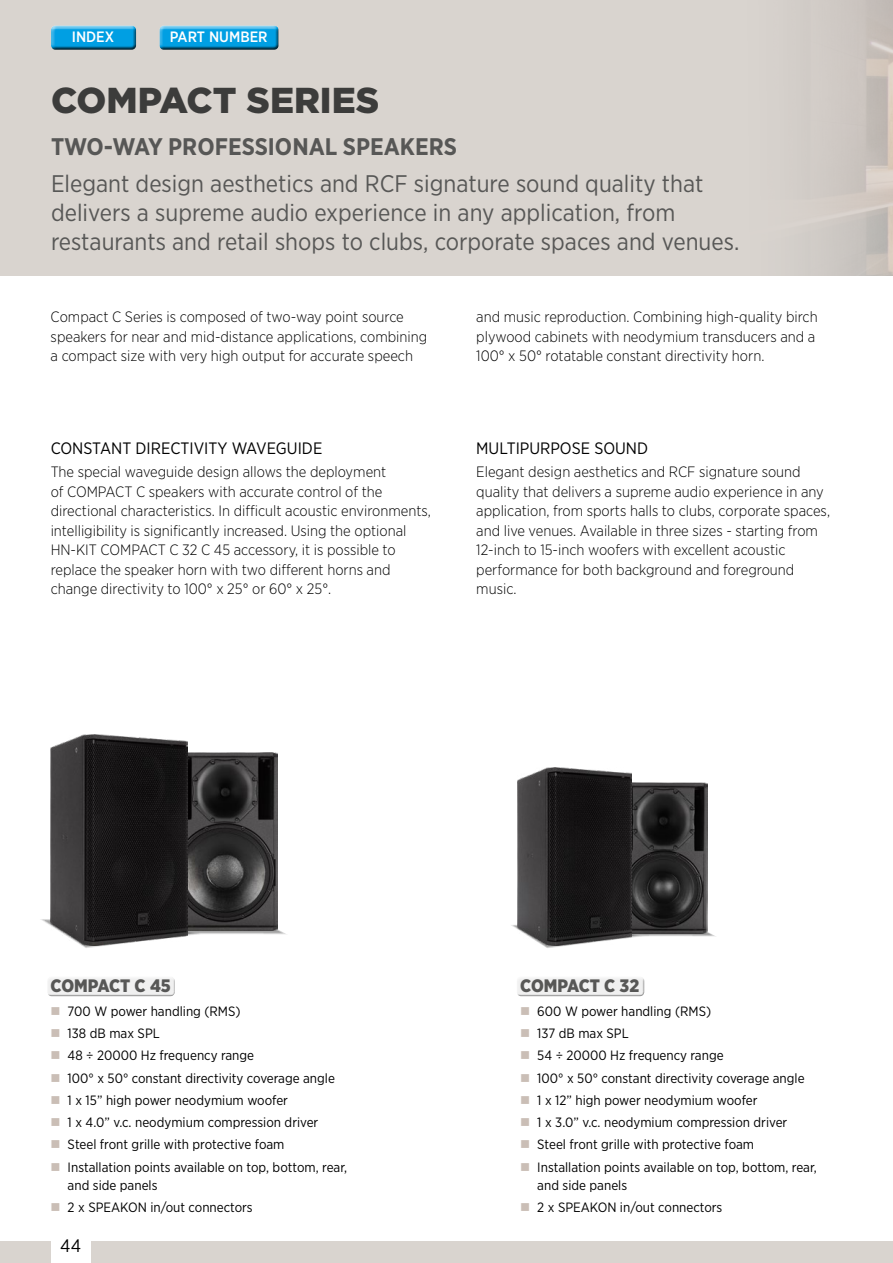
<style>
.page{position:relative;width:893px;height:1263px;background:#fff}
.page>*{position:absolute;margin:0;border:0;box-sizing:border-box;transform-origin:0 0}
.t1{font:900 36px "Gotham";color:#3c3c3b}
.t2{font:24px/28.8px "Gotham Narrow";color:#575756}
.t3{font:700 24px "Gotham Narrow";color:#575756}
.t4{font:900 18px "Gotham Narrow";color:#575756}
.t5{font:18px "Gotham Narrow";color:#000}
.t6{font:16.5px "Gotham Narrow";color:#000}
.t7{font:300 15px/19.5px "Gotham Narrow";color:#000}
.t8{font:500 15px "Gotham Narrow";color:#fff}
.t9{font:13.5px/22.2px "Gotham Narrow";color:#000}
</style>
<div class="page">
<div style="left:46px;top:977px;width:131px;height:19px;background:#000;opacity:.75"></div>
<div style="left:515px;top:977px;width:132px;height:19px;background:#000;opacity:.75"></div>
<div style="left:0;top:1242px;width:893px;height:21px;background:#d9d4cf"></div>
<div style="left:51px;top:1228px;width:39px;height:35px;background:#fff"></div>
<div style="left:0;top:0;width:893px;height:275px;background:#d9d4cf"></div>
<svg style="left:41px;top:919px;width:245px;height:29px"></svg>
<svg style="left:511px;top:923px;width:205px;height:25px"></svg>
<img style="left:188px;top:752px;width:89px;height:179px">
<img style="left:631px;top:782px;width:76px;height:152px">
<img style="left:51px;top:735px;width:137px;height:210px">
<img style="left:517px;top:767px;width:114px;height:179px">
<div style="left:157px;top:25px;width:126px;height:29px;background:#000;opacity:.75"></div>
<div style="left:48px;top:25px;width:92px;height:29px;background:#000;opacity:.75"></div>
<p class="t8" style="left:72px;top:27px;width:44px">INDEX</p>
<p class="t8" style="left:170px;top:27px;width:99px">PART NUMBER</p>
<h1 class="t1" style="left:51px;top:76px;width:330px">COMPACT SERIES</h1>
<h2 class="t3" style="left:51px;top:131px;width:407px">TWO-WAY PROFESSIONAL SPEAKERS</h2>
<h2 class="t2" style="left:51px;top:169px;width:690px">Elegant design aesthetics and RCF signature sound quality that delivers a supreme audio experience in any application, from restaurants and retail shops to clubs, corporate spaces and venues.</h2>
<p class="t7" style="left:51px;top:307px;width:378px">Compact C Series is composed of two-way point source speakers for near and mid-distance applications, combining a compact size with very high output for accurate speech</p>
<p class="t7" style="left:476px;top:307px;width:343px">and music reproduction. Combining high-quality birch plywood cabinets with neodymium transducers and a<br>100° x 50° rotatable constant directivity horn.</p>
<p class="t6" style="left:51px;top:437px;width:273px">CONSTANT DIRECTIVITY WAVEGUIDE</p>
<p class="t7" style="left:51px;top:462px;width:382px">The special waveguide design allows the deployment<br>of COMPACT C speakers with accurate control of the directional characteristics. In difficult acoustic environments, intelligibility is significantly increased. Using the optional HN-KIT COMPACT C 32 C 45 accessory, it is possible to replace the speaker horn with two different horns and change directivity to 100° x 25° or 60° x 25°.</p>
<p class="t6" style="left:476px;top:437px;width:173px">MULTIPURPOSE SOUND</p>
<p class="t7" style="left:476px;top:462px;width:355px">Elegant design aesthetics and RCF signature sound quality that delivers a supreme audio experience in any application, from sports halls to clubs, corporate spaces, and live venues. Available in three sizes - starting from 12-inch to 15-inch woofers with excellent acoustic performance for both background and foreground music.</p>
<p class="t4" style="left:51px;top:974px;width:122px">COMPACT C 45</p>
<p class="t9" style="left:68px;top:1000px;width:281px">700 W power handling (RMS)<br>138 dB max SPL<br>48 ÷ 20000 Hz frequency range<br>100° x 50° constant directivity coverage angle<br>1 x 15” high power neodymium woofer<br>1 x 4.0” v.c. neodymium compression driver Steel front grille with protective foam Installation points available on top, bottom, rear,</p>
<p class="t9" style="left:68px;top:1173px;width:187px">and side panels<br>2 x SPEAKON in/out connectors</p>
<p class="t5" style="left:60px;top:1234px;width:22px">44</p>
<p class="t4" style="left:520px;top:974px;width:120px">COMPACT C 32</p>
<p class="t9" style="left:537px;top:1000px;width:281px">600 W power handling (RMS)<br>137 dB max SPL<br>54 ÷ 20000 Hz frequency range<br>100° x 50° constant directivity coverage angle<br>1 x 12” high power neodymium woofer<br>1 x 3.0” v.c. neodymium compression driver Steel front grille with protective foam Installation points available on top, bottom, rear,</p>
<p class="t9" style="left:537px;top:1173px;width:187px">and side panels<br>2 x SPEAKON in/out connectors</p>
</div>
